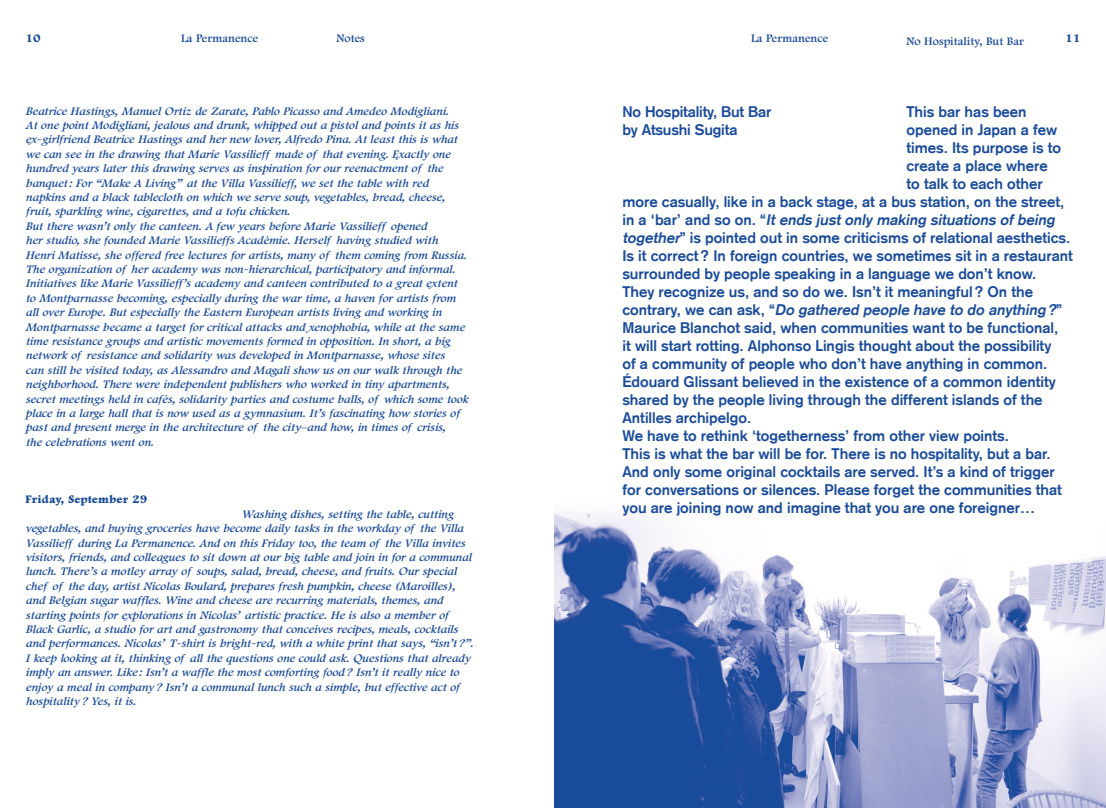
<style>
.page{position:relative;width:1106px;height:808px;background:#fff}
.page>*{position:absolute;margin:0;border:0;box-sizing:border-box;transform-origin:0 0}
.t1{font:700 15px/18px "Akzidenz Grotesk";color:#194b9b}
.t2{font:italic 700 15px "Akzidenz Grotesk";color:#194b9b}
.NOTES{font:italic 12px/14.4px "Footlight MT Std";color:#194b9b}
.t3{font:12px "Footlight MT Std";color:#194b9b}
.t4{font:800 12px "Footlight MT Std";color:#194b9b}
.s1{font-style:normal}
.s2{font-style:italic}
</style>
<div class="page">
<img style="left:554px;top:513px;width:552px;height:295px">
<p class="t4" style="left:26px;top:32px;width:17px">10</p>
<p class="t4" style="left:1065px;top:32px;width:17px">11</p>
<p class="t3" style="left:181px;top:32px;width:79px">La Permanence</p>
<p class="t3" style="left:336px;top:32px;width:30px">Notes</p>
<p class="t3" style="left:751px;top:32px;width:79px">La Permanence</p>
<p class="t3" style="left:906px;top:35px;width:119px">No Hospitality, But Bar</p>
<p class="NOTES" style="left:26px;top:104px;width:434px">Beatrice Hastings, Manuel Ortiz de Zarate, Pablo Picasso and Amedeo Modigliani.<br>At one point Modigliani, jealous and drunk, whipped out a pistol and points it as his ex-girlfriend Beatrice Hastings and her new lover, Alfredo Pina. At least this is what we can see in the drawing that Marie Vassilieff made of that evening. Exactly one hundred years later this drawing serves as inspiration for our reenactment of the banquet: For “Make A Living” at the Villa Vassilieff, we set the table with red napkins and a black tablecloth on which we serve soup, vegetables, bread, cheese, fruit, sparkling wine, cigarettes, and a tofu chicken.</p>
<p class="NOTES" style="left:26px;top:219px;width:444px">But there wasn’t only the canteen. A few years before Marie Vassilieff opened<br>her studio, she founded Marie Vassilieffs Académie. Herself having studied with Henri Matisse, she offered free lectures for artists, many of them coming from Russia.<br>The organization of her academy was non-hierarchical, participatory and informal.<br>Initiatives like Marie Vassilieff’s academy and canteen contributed to a great extent to Montparnasse becoming, especially during the war time, a haven for artists from all over Europe. But especially the Eastern European artists living and working in Montparnasse became a target for critical attacks and xenophobia, while at the same time resistance groups and artistic movements formed in opposition. In short, a big network of resistance and solidarity was developed in Montparnasse, whose sites<br>can still be visited today, as Alessandro and Magali show us on our walk through the neighborhood. There were independent publishers who worked in tiny apartments, secret meetings held in cafés, solidarity parties and costume balls, of which some took place in a large hall that is now used as a gymnasium. It’s fascinating how stories of past and present merge in the architecture of the city–and how, in times of crisis,<br>the celebrations went on.</p>
<p class="t4" style="left:26px;top:493px;width:123px">Friday, September 29</p>
<p class="NOTES" style="left:26px;top:507px;width:449px;text-indent:216px">Washing dishes, setting the table, cutting vegetables, and buying groceries have become daily tasks in the workday of the Villa Vassilieff during La Permanence. And on this Friday too, the team of the Villa invites visitors, friends, and colleagues to sit down at our big table and join in for a communal lunch. There’s a motley array of soups, salad, bread, cheese, and fruits. Our special chef of the day, artist Nicolas Boulard, prepares fresh pumpkin, cheese (Maroilles), and Belgian sugar waffles. Wine and cheese are recurring materials, themes, and starting points for explorations in Nicolas’ artistic practice. He is also a member of Black Garlic, a studio for art and gastronomy that conceives recipes, meals, cocktails and performances. Nicolas’ T-shirt is bright-red, with a white print that says, “isn’t?”.<br>I keep looking at it, thinking of all the questions one could ask. Questions that already imply an answer. Like : Isn’t a waffle the most comforting food? Isn’t it really nice to enjoy a meal in company? Isn’t a communal lunch such a simple, but effective act of hospitality? Yes, it is.</p>
<p class="t1" style="left:906px;top:103px;width:122px">This bar has been</p>
<p class="t1" style="left:906px;top:121px;width:152px">opened in Japan a few</p>
<p class="t1" style="left:906px;top:139px;width:156px">times. Its purpose is to</p>
<p class="t1" style="left:906px;top:157px;width:143px">create a place where</p>
<p class="t1" style="left:906px;top:175px;width:138px">to talk to each other</p>
<p class="t1" style="left:622px;top:193px;width:443px">more casually, like in a back stage, at a bus station, on the street,</p>
<p class="t2" style="left:622px;top:211px;width:437px"><span class="s1">i n a ‘ b a r ’ a n d s o o n . “</span> It ends just only making situations of being</p>
<p class="t1" style="left:622px;top:229px;width:449px"><span class="s2">together</span>” is pointed out in some criticisms of relational aesthetics.</p>
<p class="t1" style="left:622px;top:247px;width:452px">Is it correct? In foreign countries, we sometimes sit in a restaurant</p>
<p class="t1" style="left:622px;top:265px;width:415px">surrounded by people speaking in a language we don’t know.</p>
<p class="t1" style="left:622px;top:283px;width:412px">They recognize us, and so do we. Isn’t it meaningful? On the</p>
<p class="t2" style="left:622px;top:301px;width:441px"><span class="s1">c o n t r a ry, w e c a n a s k , “</span> Do gathered people have to do anything?<span class="s1">”</span></p>
<p class="t1" style="left:622px;top:319px;width:437px">Maurice Blanchot said, when communities want to be functional,</p>
<p class="t1" style="left:622px;top:337px;width:430px">it will start rotting. Alphonso Lingis thought about the possibility</p>
<p class="t1" style="left:622px;top:355px;width:426px">of a community of people who don’t have anything in common.</p>
<p class="t1" style="left:622px;top:373px;width:435px">Édouard Glissant believed in the existence of a common identity</p>
<p class="t1" style="left:622px;top:391px;width:421px">shared by the people living through the different islands of the</p>
<p class="t1" style="left:622px;top:409px;width:130px">Antilles archipelgo.</p>
<p class="t1" style="left:622px;top:427px;width:441px">We have to rethink ‘togetherness’ from other view points.<br>This is what the bar will be for. There is no hospitality, but a bar.<br>And only some original cocktails are served. It’s a kind of trigger for conversations or silences. Please forget the communities that you are joining now and imagine that you are one foreigner…</p>
<p class="t1" style="left:622px;top:103px;width:150px">No Hospitality, But Bar</p>
<p class="t1" style="left:622px;top:121px;width:116px">by Atsushi Sugita</p>
</div>
